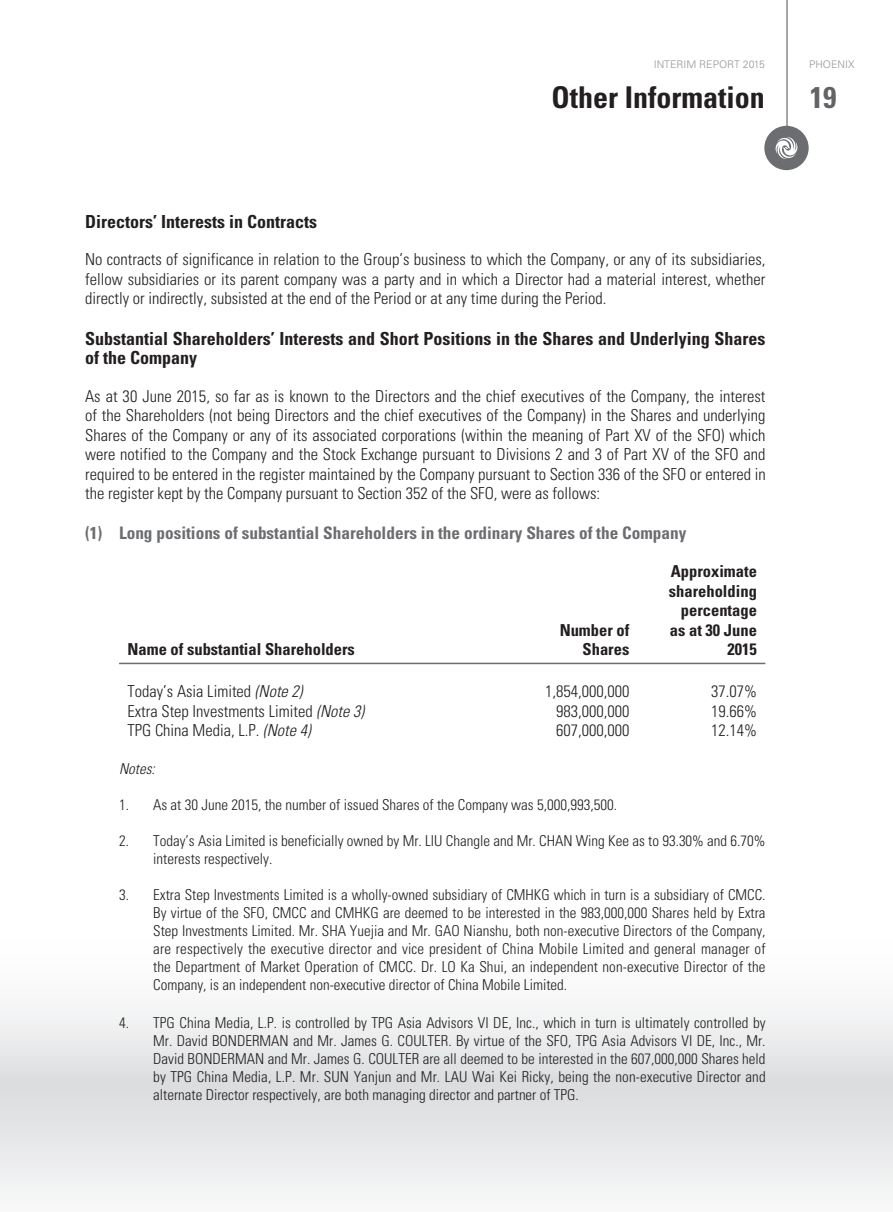
<style>
.page{position:relative;width:893px;height:1212px;background:#fff}
.page>*{position:absolute;margin:0;border:0;box-sizing:border-box;transform-origin:0 0}
.t1{font:700 condensed 30px "Univers LT Std";color:#231f20}
.t2{font:700 condensed 30px "Univers LT Std";color:#636366}
.t3{font:700 condensed 18px/19.5px "Univers LT Std";color:#231f20}
.t4{font:700 condensed 17.25px "Univers LT Std";color:#6c6d70}
.t5{font:300 condensed 16.5px/19.5px "Univers LT Std";color:#231f20;text-align:justify}
.t6{font:700 condensed 16.5px/19.5px "Univers LT Std";color:#231f20;text-align:right}
.t7{font:300 condensed 15px/18px "Univers LT Std";color:#231f20;text-align:justify}
.t8{font:italic 300 condensed 15px "Univers LT Std";color:#231f20}
.t9{font:300 10.5px "Univers LT Std";color:#939598}
.s1{font-style:italic}
</style>
<div class="page">
<hr style="left:786px;top:0;width:2px;height:170px;background:#636366">
<div style="left:764px;top:126px;width:45px;height:44px;background:#6c6d70;border-radius:50%"></div>
<svg style="left:775px;top:137px;width:23px;height:22px"></svg>
<svg style="left:0;top:1009px;width:893px;height:187px"></svg>
<hr style="left:119px;top:663px;width:646px;height:1px;background:#6c6d70">
<p class="t9" style="left:654px;top:58px;width:113px">INTERIM REPORT 2015</p>
<p class="t9" style="left:809px;top:58px;width:47px">PHOENIX</p>
<h1 class="t1" style="left:551px;top:79px;width:215px">Other Information</h1>
<h1 class="t2" style="left:810px;top:79px;width:28px">19</h1>
<p class="t3" style="left:85px;top:211px;width:233px">Directors’ Interests in Contracts</p>
<p class="t5" style="left:85px;top:250px;width:682px">No contracts of significance in relation to the Group’s business to which the Company, or any of its subsidiaries, fellow subsidiaries or its parent company was a party and in which a Director had a material interest, whether directly or indirectly, subsisted at the end of the Period or at any time during the Period.</p>
<p class="t3" style="left:85px;top:328px;width:682px">Substantial Shareholders’ Interests and Short Positions in the Shares and Underlying Shares of the Company</p>
<p class="t5" style="left:85px;top:386px;width:682px">As at 30 June 2015, so far as is known to the Directors and the chief executives of the Company, the interest of the Shareholders (not being Directors and the chief executives of the Company) in the Shares and underlying Shares of the Company or any of its associated corporations (within the meaning of Part XV of the SFO) which were notified to the Company and the Stock Exchange pursuant to Divisions 2 and 3 of Part XV of the SFO and required to be entered in the register maintained by the Company pursuant to Section 336 of the SFO or entered in the register kept by the Company pursuant to Section 352 of the SFO, were as follows:</p>
<p class="t4" style="left:85px;top:522px;width:603px">(1) Long positions of substantial Shareholders in the ordinary Shares of the Company</p>
<p class="t6" style="left:669px;top:562px;width:89px">Approximate shareholding percentage</p>
<p class="t6" style="left:560px;top:620px;width:71px">Number of</p>
<p class="t6" style="left:670px;top:620px;width:89px">as at 30 June</p>
<p class="t6" style="left:128px;top:640px;width:229px">Name of substantial Shareholders</p>
<p class="t6" style="left:583px;top:640px;width:48px">Shares</p>
<p class="t6" style="left:728px;top:640px;width:31px">2015</p>
<p class="t5" style="left:128px;top:682px;width:176px">Today’s Asia Limited <span class="s1">(Note 2)</span></p>
<p class="t5" style="left:545px;top:682px;width:86px">1,854,000,000</p>
<p class="t5" style="left:711px;top:682px;width:47px">37.07%</p>
<p class="t5" style="left:128px;top:701px;width:238px">Extra Step Investments Limited <span class="s1">(Note 3)</span></p>
<p class="t5" style="left:556px;top:701px;width:75px">983,000,000</p>
<p class="t5" style="left:711px;top:701px;width:47px">19.66%</p>
<p class="t5" style="left:128px;top:721px;width:185px">TPG China Media, L.P. <span class="s1">(Note 4)</span></p>
<p class="t5" style="left:556px;top:721px;width:75px">607,000,000</p>
<p class="t5" style="left:711px;top:721px;width:47px">12.14%</p>
<p class="t8" style="left:119px;top:760px;width:37px">Notes:</p>
<p class="t7" style="left:119px;top:796px;width:499px">1. As at 30 June 2015, the number of issued Shares of the Company was 5,000,993,500.</p>
<p class="t7" style="left:153px;top:832px;width:614px;text-indent:-34px">2. Today’s Asia Limited is beneficially owned by Mr. LIU Changle and Mr. CHAN Wing Kee as to 93.30% and 6.70% interests respectively.</p>
<p class="t7" style="left:153px;top:886px;width:614px;text-indent:-34px">3. Extra Step Investments Limited is a wholly-owned subsidiary of CMHKG which in turn is a subsidiary of CMCC.<br>By virtue of the SFO, CMCC and CMHKG are deemed to be interested in the 983,000,000 Shares held by Extra Step Investments Limited. Mr. SHA Yuejia and Mr. GAO Nianshu, both non-executive Directors of the Company, are respectively the executive director and vice president of China Mobile Limited and general manager of the Department of Market Operation of CMCC. Dr. LO Ka Shui, an independent non-executive Director of the Company, is an independent non-executive director of China Mobile Limited.</p>
<p class="t7" style="left:153px;top:1013px;width:614px;text-indent:-34px">4. TPG China Media, L.P. is controlled by TPG Asia Advisors VI DE, Inc., which in turn is ultimately controlled by Mr. David BONDERMAN and Mr. James G. COULTER. By virtue of the SFO, TPG Asia Advisors VI DE, Inc., Mr.<br>David BONDERMAN and Mr. James G. COULTER are all deemed to be interested in the 607,000,000 Shares held by TPG China Media, L.P. Mr. SUN Yanjun and Mr. LAU Wai Kei Ricky, being the non-executive Director and alternate Director respectively, are both managing director and partner of TPG.</p>
</div>
